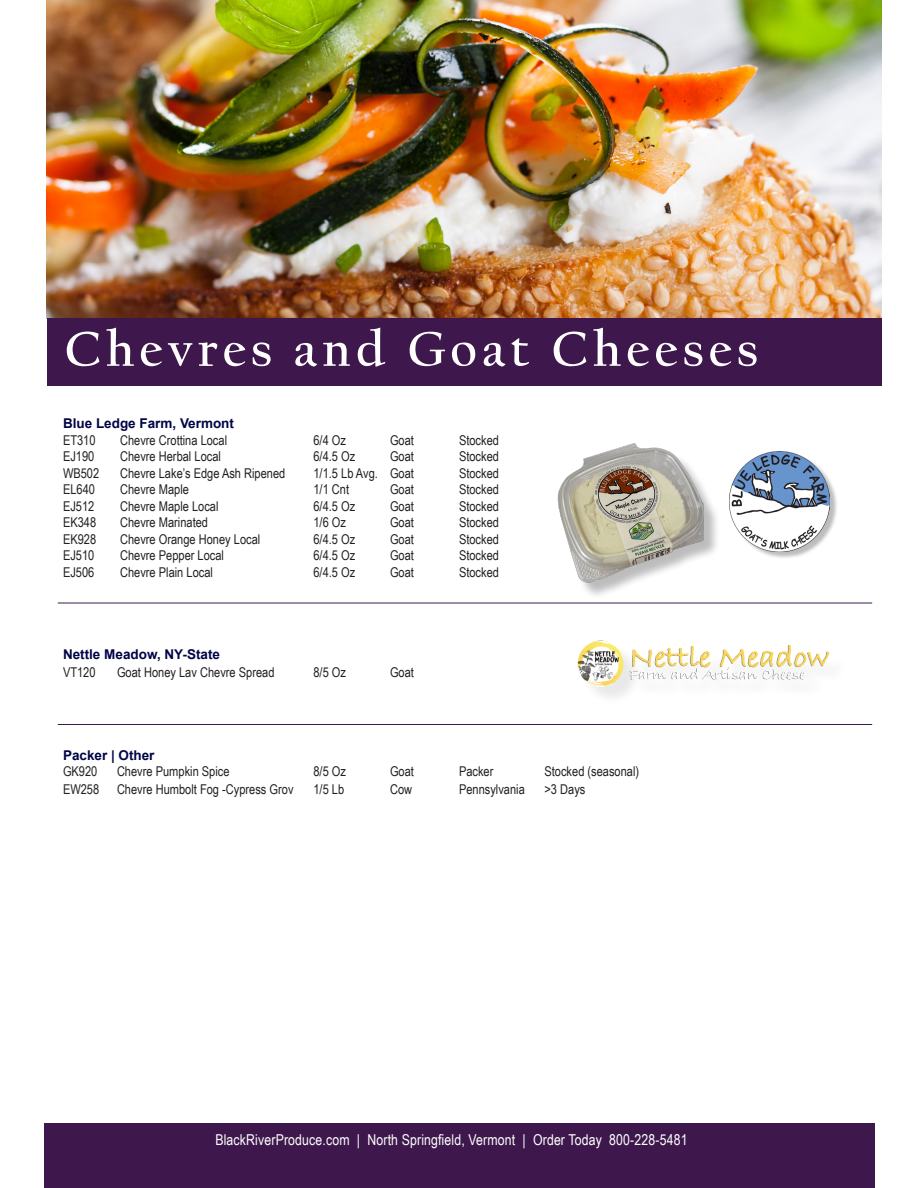
<style>
.page{position:relative;width:918px;height:1188px;background:#fff}
.page>*{position:absolute;margin:0;border:0;box-sizing:border-box;transform-origin:0 0}
.Produce_Banne_Header{font:700 51px "Californian FB";letter-spacing:.1em;color:#fff}
.t1{font:15px "Arial Narrow";letter-spacing:.01em;color:#fff}
.produce_body_copy_9_11{font:13.5px "Arial Narrow";color:#231f20}
.produce_item_list_excel{font:13.5px "Arial Narrow";color:#231f20}
.grab_n_go_city_state_blue_bold{font:700 13.5px "Arial";color:#010546}
</style>
<div class="page">
<div style="left:44px;top:1123px;width:831px;height:65px;background:#3e184c"></div>
<img style="left:47px;top:0;width:834px;height:318px">
<div style="left:47px;top:318px;width:834px;height:68px;background:#3e184c"></div>
<img style="left:578px;top:640px;width:251px;height:48px">
<div style="left:560px;top:445px;width:161px;height:154px;background:#231f20;opacity:.3"></div>
<img style="left:523px;top:443px;width:180px;height:160px">
<div style="left:732px;top:453px;width:106px;height:107px;background:#231f20;opacity:.3"></div>
<img style="left:730px;top:451px;width:100px;height:100px">
<hr style="left:58px;top:603px;width:814px;height:1px;background:#3e184c">
<hr style="left:58px;top:724px;width:814px;height:1px;background:#3e184c">
<p class="Produce_Banne_Header" style="left:65px;top:320px;width:695px">Chevres and Goat Cheeses</p>
<p class="grab_n_go_city_state_blue_bold" style="left:63px;top:414px;width:173px">Blue Ledge Farm, Vermont</p>
<p class="produce_body_copy_9_11" style="left:63px;top:430px;width:34px">ET310</p>
<p class="produce_body_copy_9_11" style="left:120px;top:430px;width:109px">Chevre Crottina Local</p>
<p class="produce_body_copy_9_11" style="left:314px;top:430px;width:34px">6/4 Oz</p>
<p class="produce_body_copy_9_11" style="left:390px;top:430px;width:26px">Goat</p>
<p class="produce_body_copy_9_11" style="left:459px;top:430px;width:42px">Stocked</p>
<p class="produce_body_copy_9_11" style="left:63px;top:447px;width:33px">EJ190</p>
<p class="produce_body_copy_9_11" style="left:120px;top:447px;width:102px">Chevre Herbal Local</p>
<p class="produce_body_copy_9_11" style="left:314px;top:447px;width:43px">6/4.5 Oz</p>
<p class="produce_body_copy_9_11" style="left:390px;top:447px;width:26px">Goat</p>
<p class="produce_body_copy_9_11" style="left:459px;top:447px;width:42px">Stocked</p>
<p class="produce_body_copy_9_11" style="left:63px;top:463px;width:38px">WB502</p>
<p class="produce_body_copy_9_11" style="left:120px;top:463px;width:167px">Chevre Lake’s Edge Ash Ripened</p>
<p class="produce_body_copy_9_11" style="left:314px;top:463px;width:102px">1/1.5 Lb Avg. Goat</p>
<p class="produce_body_copy_9_11" style="left:459px;top:463px;width:42px">Stocked</p>
<p class="produce_body_copy_9_11" style="left:63px;top:480px;width:34px">EL640</p>
<p class="produce_body_copy_9_11" style="left:120px;top:480px;width:70px">Chevre Maple</p>
<p class="produce_body_copy_9_11" style="left:314px;top:480px;width:37px">1/1 Cnt</p>
<p class="produce_body_copy_9_11" style="left:390px;top:480px;width:26px">Goat</p>
<p class="produce_body_copy_9_11" style="left:459px;top:480px;width:42px">Stocked</p>
<p class="produce_body_copy_9_11" style="left:63px;top:496px;width:33px">EJ512</p>
<p class="produce_body_copy_9_11" style="left:120px;top:496px;width:100px">Chevre Maple Local</p>
<p class="produce_body_copy_9_11" style="left:314px;top:496px;width:43px">6/4.5 Oz</p>
<p class="produce_body_copy_9_11" style="left:390px;top:496px;width:26px">Goat</p>
<p class="produce_body_copy_9_11" style="left:459px;top:496px;width:42px">Stocked</p>
<p class="produce_body_copy_9_11" style="left:63px;top:513px;width:35px">EK348</p>
<p class="produce_body_copy_9_11" style="left:120px;top:513px;width:89px">Chevre Marinated</p>
<p class="produce_body_copy_9_11" style="left:314px;top:513px;width:34px">1/6 Oz</p>
<p class="produce_body_copy_9_11" style="left:390px;top:513px;width:26px">Goat</p>
<p class="produce_body_copy_9_11" style="left:459px;top:513px;width:42px">Stocked</p>
<p class="produce_body_copy_9_11" style="left:63px;top:529px;width:35px">EK928</p>
<p class="produce_body_copy_9_11" style="left:120px;top:529px;width:142px">Chevre Orange Honey Local</p>
<p class="produce_body_copy_9_11" style="left:314px;top:529px;width:43px">6/4.5 Oz</p>
<p class="produce_body_copy_9_11" style="left:390px;top:529px;width:26px">Goat</p>
<p class="produce_body_copy_9_11" style="left:459px;top:529px;width:42px">Stocked</p>
<p class="produce_body_copy_9_11" style="left:63px;top:546px;width:33px">EJ510</p>
<p class="produce_body_copy_9_11" style="left:120px;top:546px;width:105px">Chevre Pepper Local</p>
<p class="produce_body_copy_9_11" style="left:314px;top:546px;width:43px">6/4.5 Oz</p>
<p class="produce_body_copy_9_11" style="left:390px;top:546px;width:26px">Goat</p>
<p class="produce_body_copy_9_11" style="left:459px;top:546px;width:42px">Stocked</p>
<p class="produce_body_copy_9_11" style="left:63px;top:562px;width:33px">EJ506</p>
<p class="produce_body_copy_9_11" style="left:120px;top:562px;width:94px">Chevre Plain Local</p>
<p class="produce_body_copy_9_11" style="left:314px;top:562px;width:43px">6/4.5 Oz</p>
<p class="produce_body_copy_9_11" style="left:390px;top:562px;width:26px">Goat</p>
<p class="produce_body_copy_9_11" style="left:459px;top:562px;width:42px">Stocked</p>
<p class="grab_n_go_city_state_blue_bold" style="left:63px;top:645px;width:159px">Nettle Meadow, NY-State</p>
<p class="produce_item_list_excel" style="left:63px;top:663px;width:34px">VT120</p>
<p class="produce_item_list_excel" style="left:117px;top:663px;width:159px">Goat Honey Lav Chevre Spread</p>
<p class="produce_item_list_excel" style="left:314px;top:663px;width:34px">8/5 Oz</p>
<p class="produce_item_list_excel" style="left:390px;top:663px;width:26px">Goat</p>
<p class="grab_n_go_city_state_blue_bold" style="left:63px;top:746px;width:93px">Packer | Other</p>
<p class="produce_body_copy_9_11" style="left:63px;top:762px;width:36px">GK920</p>
<p class="produce_body_copy_9_11" style="left:117px;top:762px;width:114px">Chevre Pumpkin Spice</p>
<p class="produce_body_copy_9_11" style="left:314px;top:762px;width:34px">8/5 Oz</p>
<p class="produce_body_copy_9_11" style="left:390px;top:762px;width:26px">Goat</p>
<p class="produce_body_copy_9_11" style="left:459px;top:762px;width:36px">Packer</p>
<p class="produce_body_copy_9_11" style="left:545px;top:762px;width:96px">Stocked (seasonal)</p>
<p class="produce_item_list_excel" style="left:63px;top:780px;width:38px">EW258</p>
<p class="produce_item_list_excel" style="left:117px;top:780px;width:178px">Chevre Humbolt Fog -Cypress Grov</p>
<p class="produce_item_list_excel" style="left:314px;top:780px;width:32px">1/5 Lb</p>
<p class="produce_item_list_excel" style="left:390px;top:780px;width:24px">Cow</p>
<p class="produce_item_list_excel" style="left:459px;top:780px;width:67px">Pennsylvania</p>
<p class="produce_item_list_excel" style="left:545px;top:780px;width:42px">&gt;3 Days</p>
<p class="t1" style="left:215px;top:1128px;width:474px">BlackRiverProduce.com | North Springfield, Vermont | Order Today 800-228-5481</p>
</div>
